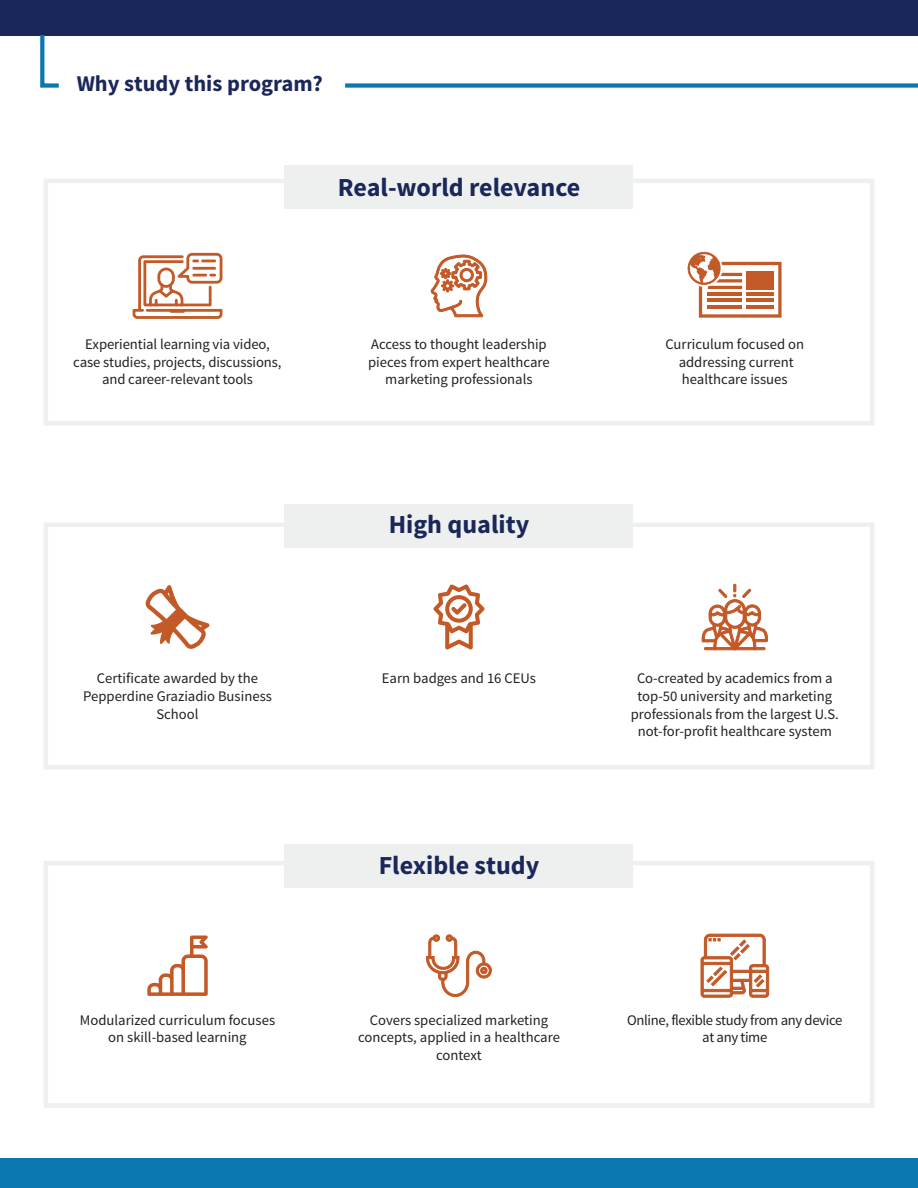
<style>
.page{position:relative;width:918px;height:1188px;background:#fff}
.page>*{position:absolute;margin:0;border:0;box-sizing:border-box;transform-origin:0 0}
.t1{font:700 25.95px "Source Sans Pro";color:#1a2759}
.t2{font:700 22.5px "Source Sans Pro";color:#1a2759}
.t3{font:14.7px/17.5px "Source Sans Pro";color:#231f20;text-align:center}
.t4{font:14.7px/17.5px "Source Sans Pro";letter-spacing:-.025em;color:#231f20;text-align:center}
</style>
<div class="page">
<div style="left:44px;top:861px;width:830px;height:247px;border:4px solid #eef0f0"></div>
<div style="left:44px;top:522px;width:830px;height:247px;border:4px solid #eef0f0"></div>
<div style="left:285px;top:504px;width:348px;height:43px;background:#eef0f0"></div>
<div style="left:44px;top:179px;width:830px;height:247px;border:4px solid #eef0f0"></div>
<div style="left:285px;top:165px;width:348px;height:43px;background:#eef0f0"></div>
<div style="left:0;top:1159px;width:918px;height:29px;background:#0b78b2"></div>
<div style="left:0;top:0;width:918px;height:35px;background:#1a2759"></div>
<svg style="left:688px;top:252px;width:94px;height:66px"></svg>
<svg style="left:433px;top:584px;width:52px;height:66px"></svg>
<svg style="left:133px;top:253px;width:89px;height:66px"></svg>
<svg style="left:145px;top:585px;width:65px;height:64px"></svg>
<svg style="left:147px;top:936px;width:61px;height:60px"></svg>
<svg style="left:702px;top:584px;width:66px;height:67px"></svg>
<svg style="left:700px;top:933px;width:69px;height:65px"></svg>
<svg style="left:430px;top:255px;width:58px;height:63px"></svg>
<svg style="left:38px;top:35px;width:25px;height:53px"></svg>
<div style="left:345px;top:83px;width:573px;height:5px;background:#0b78b2"></div>
<svg style="left:426px;top:934px;width:66px;height:63px"></svg>
<div style="left:285px;top:844px;width:348px;height:43px;background:#eef0f0"></div>
<h2 class="t2" style="left:77px;top:69px;width:248px">Why study this program?</h2>
<h1 class="t1" style="left:338px;top:171px;width:244px">Real-world relevance</h1>
<p class="t3" style="left:73px;top:336px;width:210px">Experiential learning via video, case studies, projects, discussions, and career-relevant tools</p>
<p class="t3" style="left:83px;top:670px;width:190px">Certificate awarded by the<br>Pepperdine Graziadio Business<br>School</p>
<p class="t3" style="left:80px;top:1011px;width:197px">Modularized curriculum focuses on skill-based learning</p>
<p class="t3" style="left:368px;top:336px;width:183px">Access to thought leadership pieces from expert healthcare marketing professionals</p>
<h1 class="t1" style="left:389px;top:508px;width:142px">High quality</h1>
<p class="t3" style="left:382px;top:670px;width:155px">Earn badges and 16 CEUs</p>
<h1 class="t1" style="left:379px;top:849px;width:162px">Flexible study</h1>
<p class="t3" style="left:358px;top:1011px;width:203px">Covers specialized marketing concepts, applied in a healthcare context</p>
<p class="t3" style="left:665px;top:336px;width:140px">Curriculum focused on addressing current healthcare issues</p>
<p class="t3" style="left:631px;top:670px;width:210px">Co-created by academics from a top-50 university and marketing professionals from the largest U.S. not-for-profit healthcare system</p>
<p class="t4" style="left:627px;top:1011px;width:217px">Online, flexible study from any device at any time</p>
</div>
